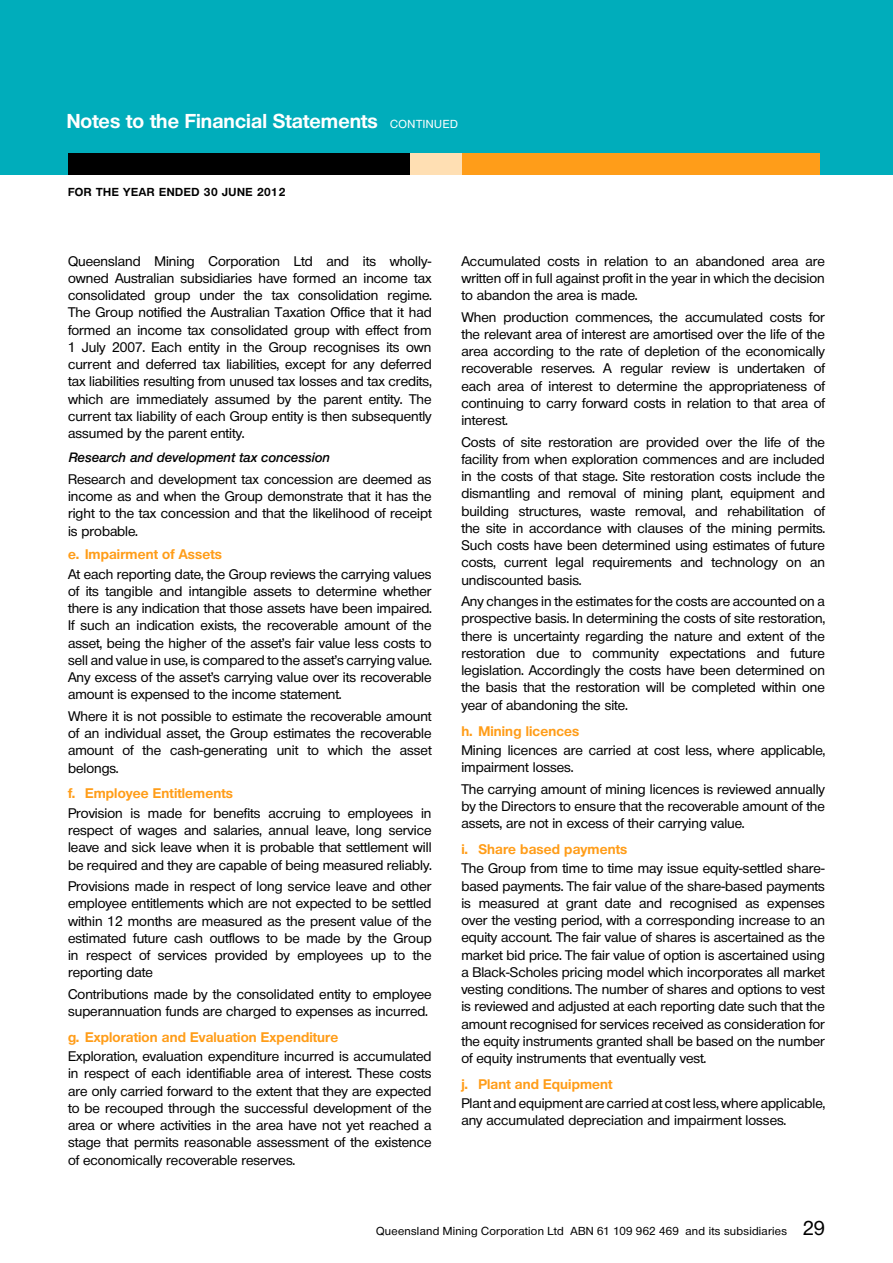
<style>
.page{position:relative;width:893px;height:1263px;background:#fff}
.page>*{position:absolute;margin:0;border:0;box-sizing:border-box;transform-origin:0 0}
.t1{font:700 19.5px "Olnova";letter-spacing:.005em;color:#fff}
.t2{font:500 13.5px/17.2px "Olnova";color:#000;text-align:justify}
.t3{font:700 13.5px "Olnova";letter-spacing:.01em;color:#ff9d19}
.t4{font:italic 600 13.2px "Olnova";letter-spacing:.01em;color:#000}
.t5{font:500 11.25px "Olnova";letter-spacing:.025em;color:#000}
.t6{font:700 11.25px "Olnova";letter-spacing:.05em;color:#000}
.s1{font-weight:500;font-size:11.25px}
.s2{font-size:19.5px}
</style>
<div class="page">
<div style="left:0;top:0;width:893px;height:174px;background:#00adbb"></div>
<div style="left:68px;top:153px;width:342px;height:21px;background:#000"></div>
<div style="left:644px;top:153px;width:175px;height:21px;background:#ff9d19"></div>
<div style="left:461px;top:153px;width:160px;height:21px;background:#ff9d19"></div>
<div style="left:410px;top:153px;width:51px;height:21px;background:#ffdfb3"></div>
<div style="left:621px;top:153px;width:23px;height:21px;background:#ff9d19"></div>
<h1 class="t1" style="left:67px;top:110px;width:393px">Notes to the Financial Statements <span class="s1">CONTINUED</span></h1>
<p class="t6" style="left:68px;top:185px;width:219px">FOR THE YEAR ENDED 30 JUNE 2012</p>
<p class="t2" style="left:68px;top:252px;width:365px">Queensland Mining Corporation Ltd and its wholly&shy;owned Australian subsidiaries have formed an income tax consolidated group under the tax consolidation regime.<br>The Group notified the Australian Taxation Office that it had formed an income tax consolidated group with effect from 1 July 2007. Each entity in the Group recognises its own current and deferred tax liabilities, except for any deferred tax liabilities resulting from unused tax losses and tax credits, which are immediately assumed by the parent entity. The current tax liability of each Group entity is then subsequently assumed by the parent entity.</p>
<p class="t4" style="left:68px;top:450px;width:263px">Research and development tax concession</p>
<p class="t2" style="left:68px;top:470px;width:365px">Research and development tax concession are deemed as income as and when the Group demonstrate that it has the right to the tax concession and that the likelihood of receipt is probable.</p>
<p class="t3" style="left:68px;top:546px;width:155px">e. Impairment of Assets</p>
<p class="t2" style="left:68px;top:565px;width:365px">At each reporting date, the Group reviews the carrying values of its tangible and intangible assets to determine whether there is any indication that those assets have been impaired.<br>If such an indication exists, the recoverable amount of the asset, being the higher of the asset’s fair value less costs to sell and value in use, is compared to the asset’s carrying value.<br>Any excess of the asset’s carrying value over its recoverable amount is expensed to the income statement.</p>
<p class="t2" style="left:68px;top:707px;width:365px">Where it is not possible to estimate the recoverable amount of an individual asset, the Group estimates the recoverable amount of the cash-generating unit to which the asset belongs.</p>
<p class="t3" style="left:68px;top:785px;width:166px">f. Employee Entitlements</p>
<p class="t2" style="left:68px;top:804px;width:365px">Provision is made for benefits accruing to employees in respect of wages and salaries, annual leave, long service leave and sick leave when it is probable that settlement will be required and they are capable of being measured reliably.</p>
<p class="t2" style="left:68px;top:877px;width:365px">Provisions made in respect of long service leave and other employee entitlements which are not expected to be settled within 12 months are measured as the present value of the estimated future cash outflows to be made by the Group in respect of services provided by employees up to the reporting date</p>
<p class="t2" style="left:68px;top:985px;width:365px">Contributions made by the consolidated entity to employee superannuation funds are charged to expenses as incurred.</p>
<p class="t3" style="left:68px;top:1029px;width:272px">g. Exploration and Evaluation Expenditure</p>
<p class="t2" style="left:68px;top:1048px;width:365px">Exploration, evaluation expenditure incurred is accumulated in respect of each identifiable area of interest. These costs are only carried forward to the extent that they are expected to be recouped through the successful development of the area or where activities in the area have not yet reached a stage that permits reasonable assessment of the existence of economically recoverable reserves.</p>
<p class="t2" style="left:461px;top:252px;width:365px">Accumulated costs in relation to an abandoned area are written off in full against profit in the year in which the decision to abandon the area is made.</p>
<p class="t2" style="left:461px;top:308px;width:365px">When production commences, the accumulated costs for the relevant area of interest are amortised over the life of the area according to the rate of depletion of the economically recoverable reserves. A regular review is undertaken of each area of interest to determine the appropriateness of continuing to carry forward costs in relation to that area of interest.</p>
<p class="t2" style="left:461px;top:433px;width:365px">Costs of site restoration are provided over the life of the facility from when exploration commences and are included in the costs of that stage. Site restoration costs include the dismantling and removal of mining plant, equipment and building structures, waste removal, and rehabilitation of the site in accordance with clauses of the mining permits.<br>Such costs have been determined using estimates of future costs, current legal requirements and technology on an undiscounted basis.</p>
<p class="t2" style="left:461px;top:593px;width:365px">Any changes in the estimates for the costs are accounted on a prospective basis. In determining the costs of site restoration, there is uncertainty regarding the nature and extent of the restoration due to community expectations and future legislation. Accordingly the costs have been determined on the basis that the restoration will be completed within one year of abandoning the site.</p>
<p class="t3" style="left:461px;top:722px;width:119px">h. Mining licences</p>
<p class="t2" style="left:461px;top:741px;width:365px">Mining licences are carried at cost less, where applicable, impairment losses.</p>
<p class="t2" style="left:461px;top:780px;width:365px">The carrying amount of mining licences is reviewed annually by the Directors to ensure that the recoverable amount of the assets, are not in excess of their carrying value.</p>
<p class="t3" style="left:461px;top:841px;width:167px">i. Share based payments</p>
<p class="t2" style="left:461px;top:860px;width:365px">The Group from time to time may issue equity-settled share&shy;based payments. The fair value of the share-based payments is measured at grant date and recognised as expenses over the vesting period, with a corresponding increase to an equity account. The fair value of shares is ascertained as the market bid price. The fair value of option is ascertained using a Black-Scholes pricing model which incorporates all market vesting conditions. The number of shares and options to vest is reviewed and adjusted at each reporting date such that the amount recognised for services received as consideration for the equity instruments granted shall be based on the number of equity instruments that eventually vest.</p>
<p class="t3" style="left:461px;top:1076px;width:153px">j. Plant and Equipment</p>
<p class="t2" style="left:461px;top:1095px;width:365px">Plant and equipment are carried at cost less, where applicable, any accumulated depreciation and impairment losses.</p>
<p class="t5" style="left:376px;top:1224px;width:450px">Queensland Mining Corporation Ltd ABN 61 109 962 469 and its subsidiaries <span class="s2">29</span></p>
</div>
